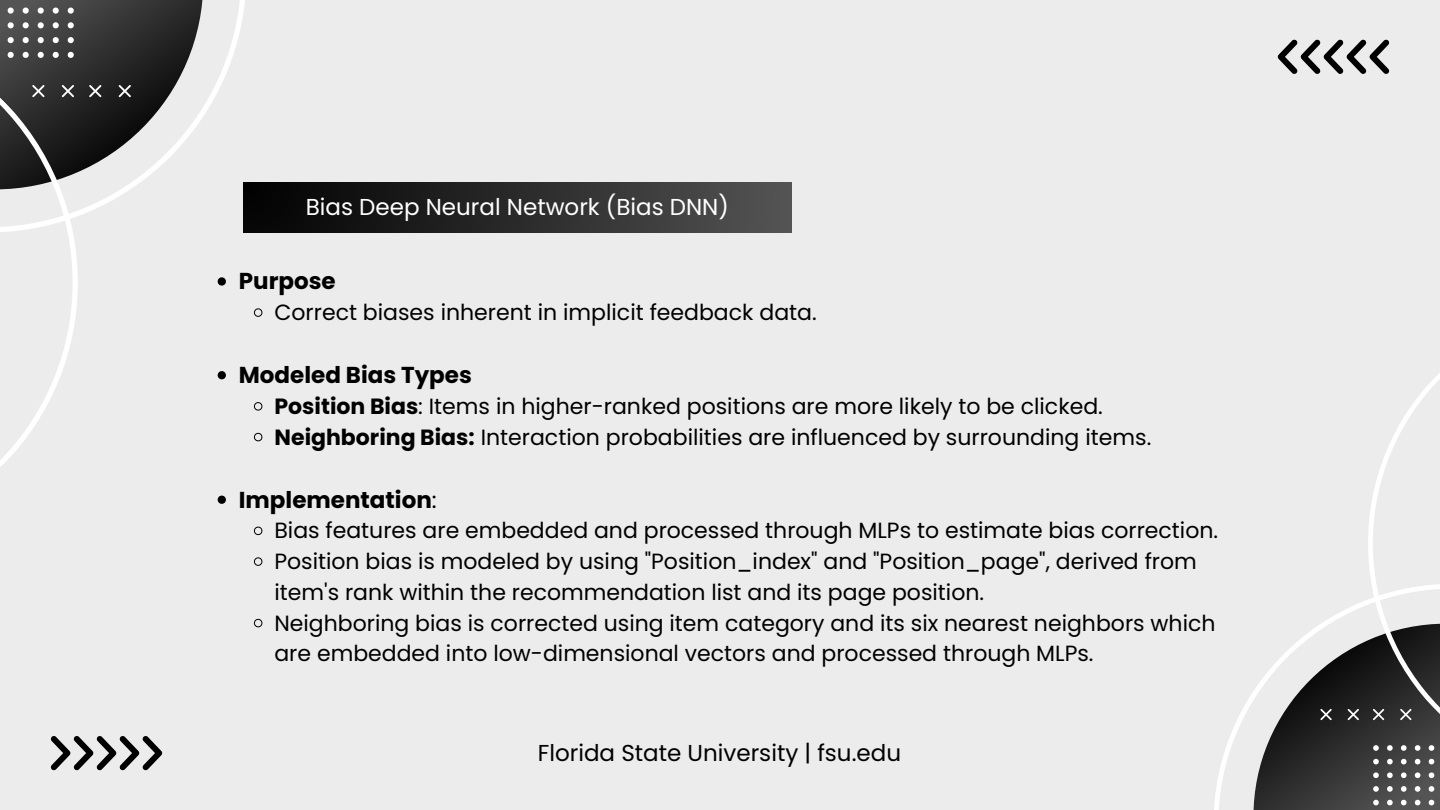
<style>
.page{position:relative;width:1440px;height:810px;background:#ececec}
.page>*{position:absolute;margin:0;border:0;box-sizing:border-box;transform-origin:0 0}
.t1{font:700 23px "Poppins";color:#000}
.t2{font:23px "Poppins";color:#fff}
.t3{font:23px "Poppins";color:#000}
.t4{font:22px/30.8px "Poppins";color:#000}
.s1{font-weight:700}
.s2{font-weight:400}
</style>
<div class="page">
<svg style="left:1214px;top:693px;width:39px;height:117px"></svg>
<svg style="left:203px;top:0;width:42px;height:116px"></svg>
<svg style="left:1321px;top:373px;width:119px;height:251px"></svg>
<svg style="left:0;top:189px;width:130px;height:278px"></svg>
<svg style="left:1253px;top:624px;width:187px;height:186px"></svg>
<svg style="left:0;top:0;width:203px;height:189px"></svg>
<svg style="left:51px;top:736px;width:111px;height:34px"></svg>
<svg style="left:1278px;top:39px;width:111px;height:35px"></svg>
<div style="left:243px;top:182px;width:548px;height:51px;background:linear-gradient(to right,#010101,#535353)"></div>
<svg style="left:218px;top:277px;width:8px;height:9px"></svg>
<svg style="left:254px;top:308px;width:9px;height:9px"></svg>
<svg style="left:218px;top:371px;width:8px;height:8px"></svg>
<svg style="left:254px;top:402px;width:9px;height:9px"></svg>
<svg style="left:254px;top:432px;width:9px;height:10px"></svg>
<svg style="left:218px;top:496px;width:8px;height:8px"></svg>
<svg style="left:254px;top:526px;width:9px;height:9px"></svg>
<svg style="left:254px;top:557px;width:9px;height:9px"></svg>
<svg style="left:254px;top:618px;width:9px;height:10px"></svg>
<p class="t2" style="left:306px;top:191px;width:425px">Bias Deep Neural Network (Bias DNN)</p>
<p class="t1" style="left:239px;top:265px;width:99px">Purpose</p>
<p class="t4" style="left:275px;top:297px;width:544px">Correct biases inherent in implicit feedback data.</p>
<p class="t1" style="left:239px;top:359px;width:235px">Modeled Bias Types</p>
<p class="t4" style="left:275px;top:391px;width:830px"><span class="s1">Position Bias</span>: Items in higher-ranked positions are more likely to be clicked.</p>
<h1 class="t4" style="left:275px;top:422px;width:878px"><span class="s1">Neighboring Bias:</span> Interaction probabilities are influenced by surrounding items.</h1>
<p class="t1" style="left:239px;top:483px;width:200px">Implementation<span class="s2">:</span></p>
<p class="t4" style="left:274px;top:515px;width:945px">Bias features are embedded and processed through MLPs to estimate bias correction.</p>
<p class="t4" style="left:274px;top:546px;width:924px">Position bias is modeled by using "Position_index" and "Position_page", derived from item's rank within the recommendation list and its page position.</p>
<p class="t4" style="left:274px;top:608px;width:943px">Neighboring bias is corrected using item category and its six nearest neighbors which are embedded into low-dimensional vectors and processed through MLPs.</p>
<p class="t3" style="left:538px;top:737px;width:365px">Florida State University | fsu.edu</p>
</div>
